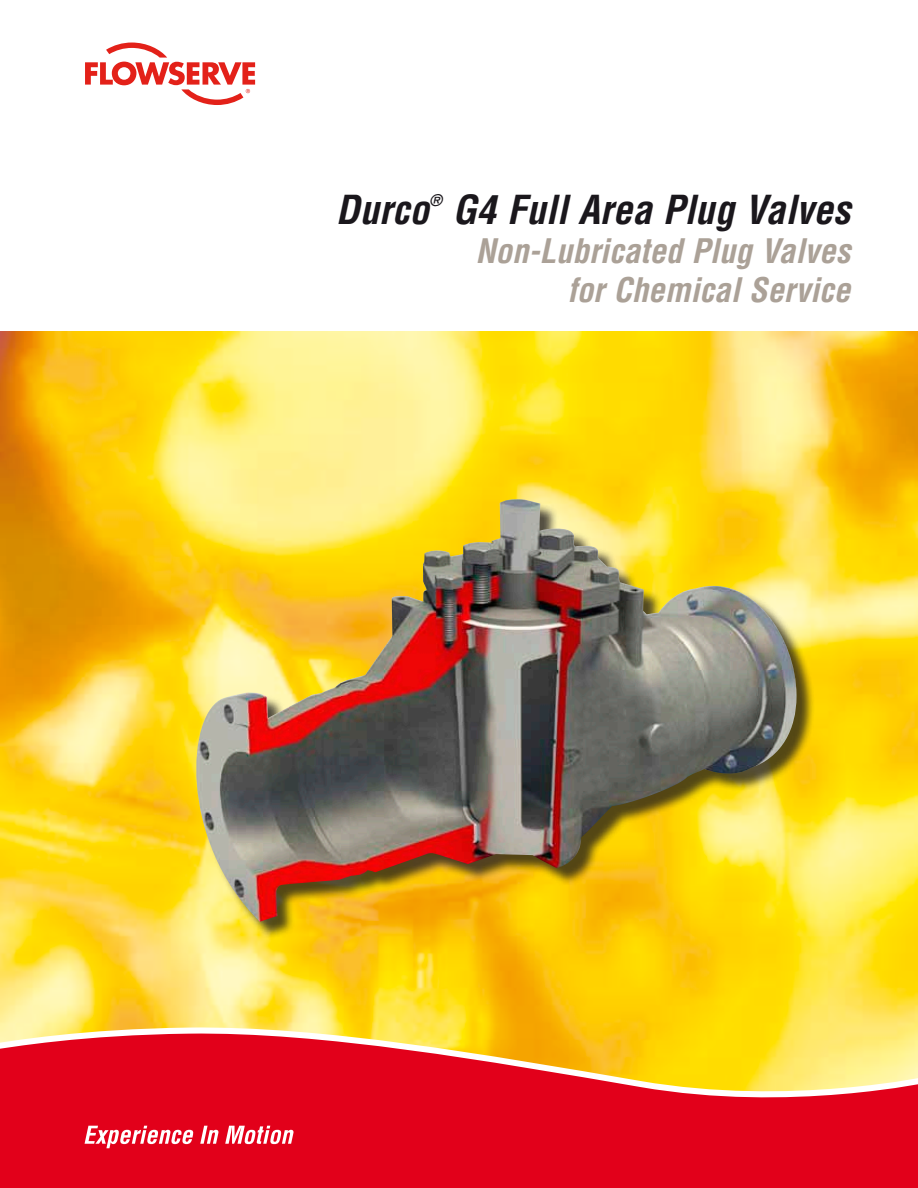
<style>
.page{position:relative;width:918px;height:1188px;background:#fff}
.page>*{position:absolute;margin:0;border:0;box-sizing:border-box;transform-origin:0 0}
.t1{font:italic 700 condensed 39px "Helvetica LT Std";color:#1a171c}
.t2{font:italic 700 condensed 33px/39px "Helvetica LT Std";color:#aba197;text-align:right}
.t3{font:italic 700 condensed 15.6px "Helvetica LT Std";color:#1a171c}
</style>
<div class="page">
<img style="left:0;top:331px;width:918px;height:696px">
<div style="left:198px;top:502px;width:617px;height:438px;background:#1a171c;opacity:.75"></div>
<img style="left:195px;top:499px;width:602px;height:423px">
<svg style="left:0;top:1027px;width:918px;height:5px;background:#fddf54"></svg>
<svg style="left:0;top:1032px;width:918px;height:156px;background:#e72c26"></svg>
<svg style="left:85px;top:1126px;width:109px;height:22px"></svg>
<svg style="left:200px;top:1126px;width:19px;height:18px"></svg>
<svg style="left:225px;top:1126px;width:69px;height:18px"></svg>
<svg style="left:85px;top:43px;width:170px;height:62px"></svg>
<p class="t1" style="left:336px;top:185px;width:95px">Durco</p>
<p class="t3" style="left:429px;top:191px;width:14px">®</p>
<p class="t1" style="left:453px;top:185px;width:399px">G4 Full Area Plug Valves</p>
<p class="t2" style="left:475px;top:232px;width:377px">Non-Lubricated Plug Valves for Chemical Service</p>
</div>
